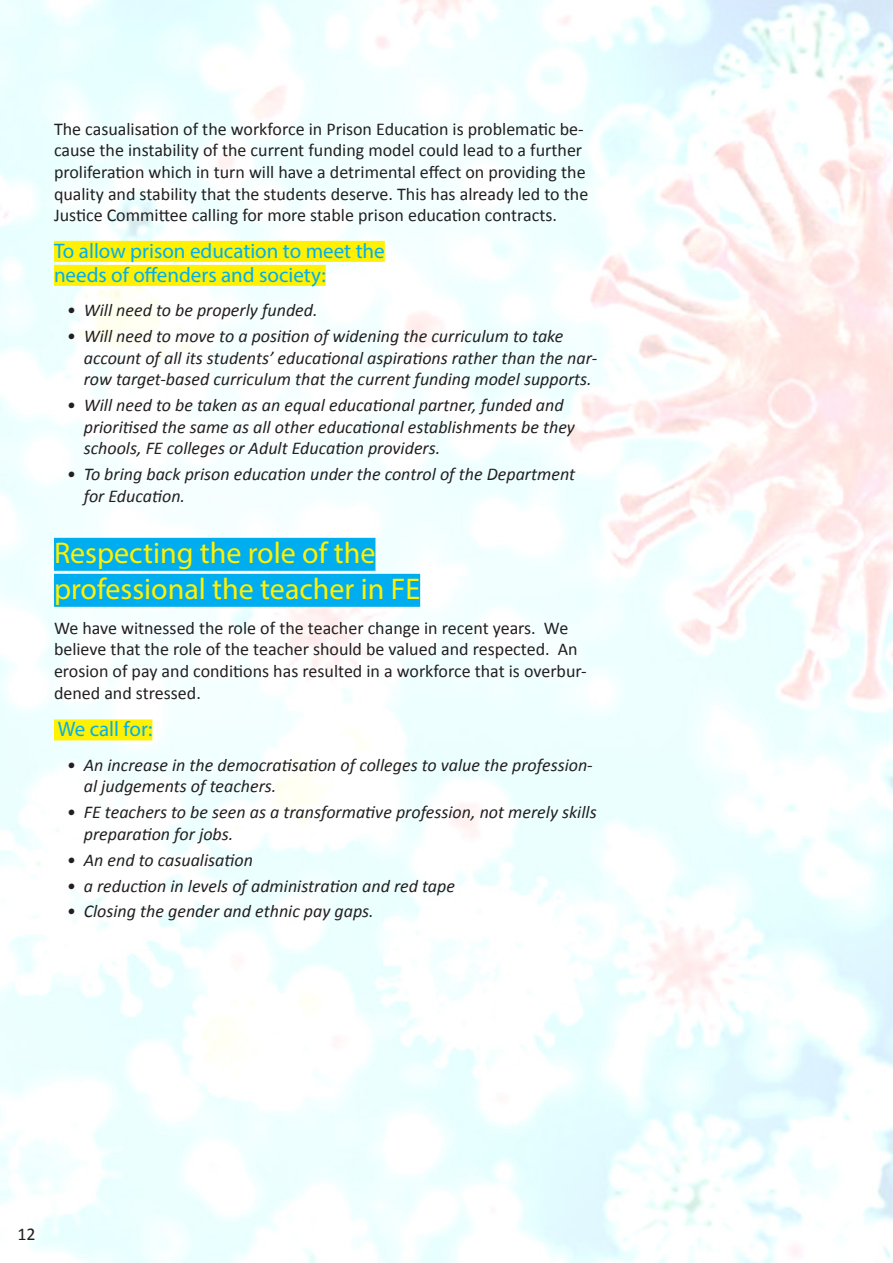
<style>
.page{position:relative;width:893px;height:1263px;background:#fff}
.page>*{position:absolute;margin:0;border:0;box-sizing:border-box;transform-origin:0 0}
.head_line_2{font:30px "Myriad Pro";color:#fff101}
._2_line{font:30px "Myriad Pro";color:#fff101}
.Sub_L1{font:21px "Myriad Pro";color:#00aeef}
.Sub_L2{font:21px "Myriad Pro";color:#00aeef}
.Subhead{font:21px "Myriad Pro";color:#00aeef}
.t1{font:italic 18px/21.6px "Calibri";color:#231f20}
.body{font:18px/21.6px "Calibri";color:#231f20}
</style>
<div class="page">
<div style="left:54px;top:241px;width:331px;height:21px;background:#fff101"></div>
<div style="left:54px;top:265px;width:272px;height:21px;background:#fff101"></div>
<div style="left:54px;top:538px;width:321px;height:33px;background:#00aeef"></div>
<div style="left:54px;top:574px;width:366px;height:33px;background:#00aeef"></div>
<div style="left:54px;top:719px;width:98px;height:21px;background:#fff101"></div>
<p class="body" style="left:54px;top:118px;width:536px">The casualisation of the workforce in Prison Education is problematic be&shy;cause the instability of the current funding model could lead to a further proliferation which in turn will have a detrimental effect on providing the quality and stability that the students deserve. This has already led to the Justice Committee calling for more stable prison education contracts.</p>
<p class="Sub_L1" style="left:54px;top:238px;width:332px">To allow prison education to meet the</p>
<p class="Sub_L2" style="left:54px;top:262px;width:273px">needs of offenders and society:</p>
<p class="t1" style="left:67px;top:299px;width:252px">• Will need to be properly funded.</p>
<p class="t1" style="left:84px;top:325px;width:515px;text-indent:-17px">• Will need to move to a position of widening the curriculum to take account of all its students’ educational aspirations rather than the nar&shy;row target-based curriculum that the current funding model supports.</p>
<p class="t1" style="left:84px;top:394px;width:493px;text-indent:-17px">• Will need to be taken as an equal educational partner, funded and prioritised the same as all other educational establishments be they schools, FE colleges or Adult Education providers.</p>
<p class="t1" style="left:84px;top:463px;width:493px;text-indent:-17px">• To bring back prison education under the control of the Department for Education.</p>
<p class="_2_line" style="left:54px;top:535px;width:323px">Respecting the role of the</p>
<p class="head_line_2" style="left:54px;top:571px;width:368px">professional the teacher in FE</p>
<p class="body" style="left:54px;top:617px;width:534px">We have witnessed the role of the teacher change in recent years. We believe that the role of the teacher should be valued and respected. An erosion of pay and conditions has resulted in a workforce that is overbur&shy;dened and stressed.</p>
<p class="Subhead" style="left:58px;top:716px;width:96px">We call for:</p>
<p class="t1" style="left:84px;top:753px;width:510px;text-indent:-17px">• An increase in the democratisation of colleges to value the profession&shy;al judgements of teachers.</p>
<p class="t1" style="left:84px;top:801px;width:514px;text-indent:-17px">• FE teachers to be seen as a transformative profession, not merely skills preparation for jobs.</p>
<p class="t1" style="left:67px;top:848px;width:188px">• An end to casualisation</p>
<p class="t1" style="left:67px;top:874px;width:390px">• a reduction in levels of administration and red tape</p>
<p class="t1" style="left:67px;top:900px;width:309px">• Closing the gender and ethnic pay gaps.</p>
<p class="body" style="left:17px;top:1223px;width:20px">12</p>
</div>
